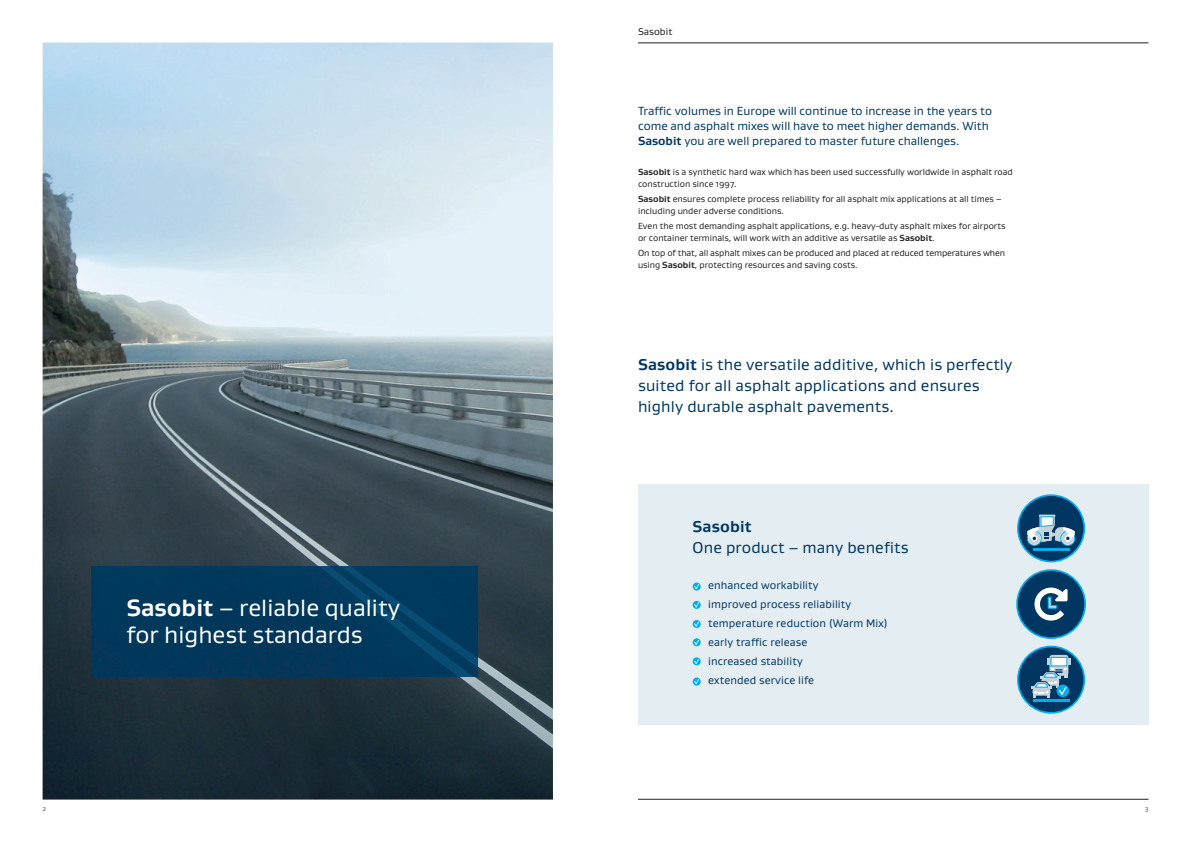
<style>
.page{position:relative;width:1191px;height:842px;background:#fff}
.page>*{position:absolute;margin:0;border:0;box-sizing:border-box;transform-origin:0 0}
.t1{font:24px/27px "Gustan";color:#fff}
.t2{font:16px/21px "Gustan";letter-spacing:.01em;color:#003762}
.t3{font:700 16px "Gustan";letter-spacing:.01em;color:#003762}
.t4{font:12px/15px "Gustan";color:#003762}
.t5{font:11.1px/19px "Gustan";letter-spacing:.01em;color:#003762}
.t6{font:10px "Gustan";color:#231f20}
.t7{font:9px/12px "Gustan";color:#231f20}
.t8{font:300 7px "Gustan";color:#231f20}
.s1{font-weight:700}
</style>
<div class="page">
<hr style="left:638px;top:43px;width:510px;height:1px;background:#231f20">
<hr style="left:638px;top:799px;width:510px;height:1px;background:#231f20">
<img style="left:43px;top:43px;width:510px;height:756px">
<div style="left:92px;top:566px;width:385px;height:111px;background:#00385c"></div>
<div style="left:638px;top:484px;width:510px;height:240px;background:#e4edf2"></div>
<div style="left:1018px;top:646px;width:66px;height:67px;background:#003762;border-radius:50%"></div>
<div style="left:1017px;top:646px;width:68px;height:68px;border:2px solid #00aeef;border-radius:50%"></div>
<div style="left:1049px;top:655px;width:19px;height:21px;background:#bad1dd;border-radius:3px"></div>
<hr style="left:1033px;top:700px;width:36px;height:2px;background:#00aeef">
<div style="left:1050px;top:657px;width:17px;height:9px;background:#09b0ef"></div>
<svg style="left:1031px;top:658px;width:39px;height:40px"></svg>
<div style="left:1018px;top:495px;width:66px;height:66px;background:#003762;border-radius:50%"></div>
<div style="left:1017px;top:494px;width:68px;height:68px;border:2px solid #00aeef;border-radius:50%"></div>
<hr style="left:1033px;top:548px;width:36px;height:3px;background:#00aeef">
<svg style="left:1026px;top:515px;width:50px;height:31px"></svg>
<svg style="left:692px;top:582px;width:8px;height:8px"></svg>
<svg style="left:694px;top:584px;width:5px;height:5px"></svg>
<svg style="left:692px;top:601px;width:8px;height:8px"></svg>
<svg style="left:694px;top:602px;width:5px;height:6px"></svg>
<svg style="left:692px;top:620px;width:8px;height:8px"></svg>
<svg style="left:694px;top:621px;width:5px;height:6px"></svg>
<svg style="left:692px;top:638px;width:8px;height:8px"></svg>
<svg style="left:694px;top:640px;width:5px;height:5px"></svg>
<svg style="left:692px;top:657px;width:8px;height:8px"></svg>
<svg style="left:694px;top:659px;width:5px;height:5px"></svg>
<svg style="left:692px;top:677px;width:8px;height:8px"></svg>
<svg style="left:694px;top:679px;width:5px;height:5px"></svg>
<div style="left:1017px;top:570px;width:68px;height:68px;background:#003762;border-radius:50%"></div>
<div style="left:1016px;top:569px;width:70px;height:70px;border:2px solid #00aeef;border-radius:50%"></div>
<svg style="left:1034px;top:587px;width:33px;height:34px"></svg>
<p class="t8" style="left:43px;top:804px;width:5px">2</p>
<h1 class="t1" style="left:126px;top:593px;width:275px"><span class="s1">Sasobit</span> – reliable quality for highest standards</h1>
<p class="t6" style="left:638px;top:25px;width:36px">Sasobit</p>
<h3 class="t4" style="left:638px;top:103px;width:355px">Traffic volumes in Europe will continue to increase in the years to come and asphalt mixes will have to meet higher demands. With<br><span class="s1">Sasobit</span> you are well prepared to master future challenges.</h3>
<p class="t7" style="left:638px;top:165px;width:376px"><span class="s1">Sasobit</span> is a synthetic hard wax which has been used successfully worldwide in asphalt road construction since 1997.</p>
<p class="t7" style="left:638px;top:192px;width:365px"><span class="s1">Sasobit</span> ensures complete process reliability for all asphalt mix applications at all times – including under adverse conditions.</p>
<p class="t7" style="left:638px;top:219px;width:369px">Even the most demanding asphalt applications, e.g. heavy-duty asphalt mixes for airports or container terminals, will work with an additive as versatile as <span class="s1">Sasobit</span>.</p>
<p class="t7" style="left:638px;top:246px;width:369px">On top of that, all asphalt mixes can be produced and placed at reduced temperatures when using <span class="s1">Sasobit</span>, protecting resources and saving costs.</p>
<h2 class="t2" style="left:638px;top:353px;width:376px"><span class="s1">Sasobit</span> is the versatile additive, which is perfectly suited for all asphalt applications and ensures highly durable asphalt pavements.</h2>
<h2 class="t3" style="left:692px;top:515px;width:60px">Sasobit</h2>
<h2 class="t2" style="left:692px;top:536px;width:218px">One product – many benefits</h2>
<p class="t5" style="left:708px;top:576px;width:181px">enhanced workability<br>improved process reliability temperature reduction (Warm Mix) early traffic release<br>increased stability<br>extended service life</p>
<p class="t8" style="left:1144px;top:804px;width:5px">3</p>
</div>
